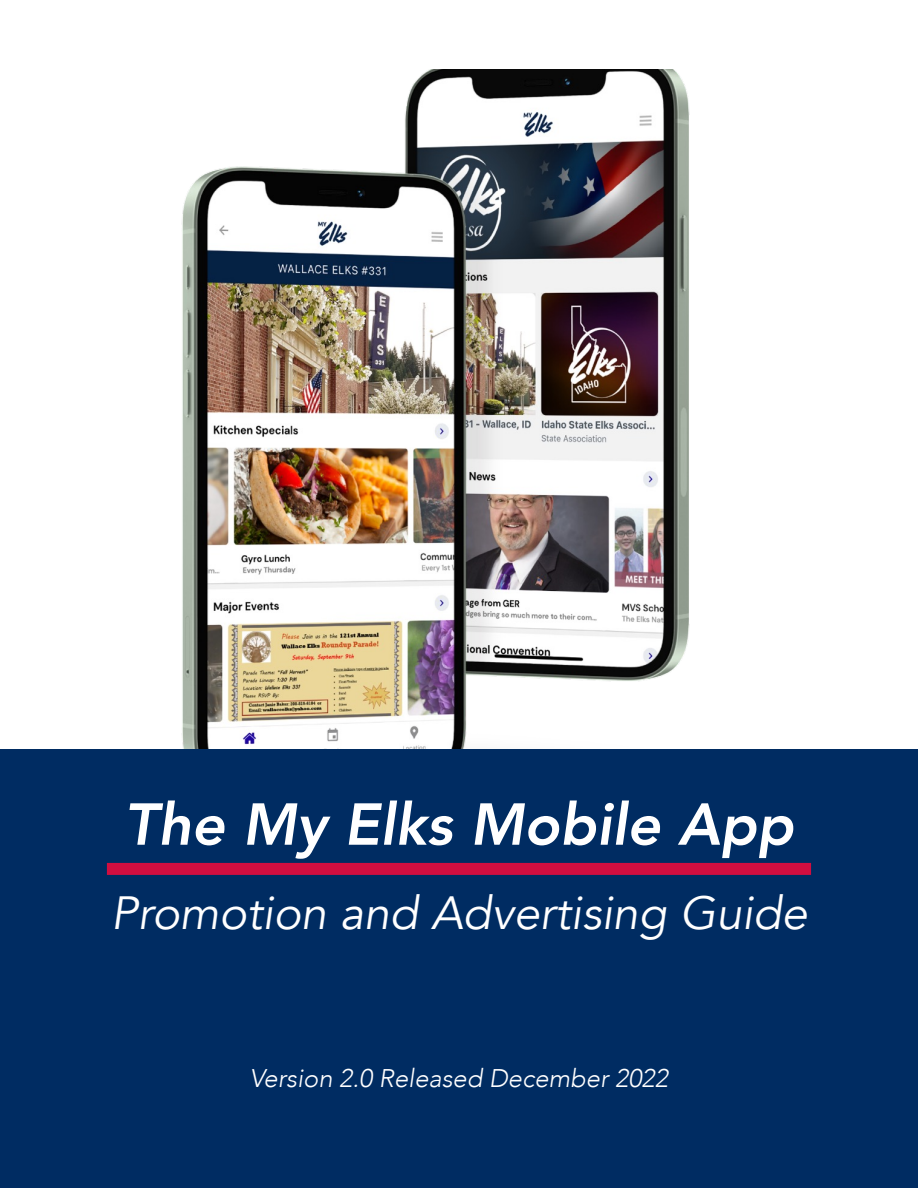
<style>
.page{position:relative;width:918px;height:1188px;background:#fff}
.page>*{position:absolute;margin:0;border:0;box-sizing:border-box;transform-origin:0 0}
.t1{font:italic 800 58.5px "Avenir";color:#fff}
.t2{font:italic 46.5px "Avenir";color:#fff}
.t3{font:italic 300 25.5px "Avenir";color:#fff}
</style>
<div class="page">
<img style="left:162px;top:69px;width:561px;height:681px">
<div style="left:0;top:750px;width:918px;height:438px;background:#002c62"></div>
<div style="left:107px;top:863px;width:704px;height:12px;background:#d10e40"></div>
<p class="t1" style="left:124px;top:790px;width:671px">The My Elks Mobile App</p>
<p class="t2" style="left:111px;top:885px;width:698px">Promotion and Advertising Guide</p>
<p class="t3" style="left:250px;top:1063px;width:420px">Version 2.0 Released December 2022</p>
</div>
